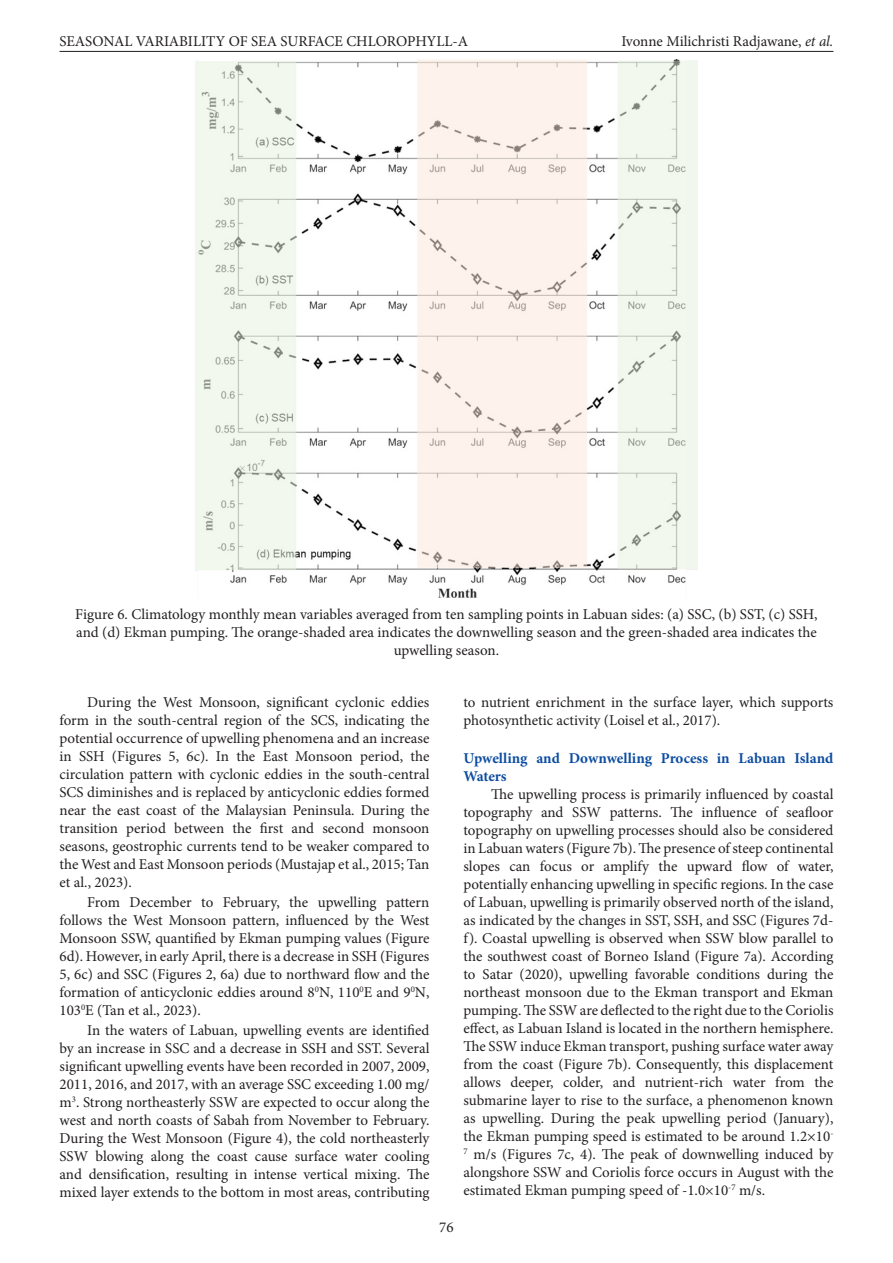
<style>
.page{position:relative;width:893px;height:1263px;background:#fff}
.page>*{position:absolute;margin:0;border:0;box-sizing:border-box;transform-origin:0 0}
.Teks{font:15px/18px "Minion Pro";color:#231f20;text-align:justify}
.Center{font:15px/18px "Minion Pro";color:#231f20;text-align:center}
.Sub_Bab{font:700 15px/18px "Minion Pro";letter-spacing:-.005em;color:#0d4da1}
.s1{font-style:italic}
</style>
<div class="page">
<hr style="left:60px;top:51px;width:773px;height:1px;background:#231f20">
<img style="left:195px;top:60px;width:503px;height:537px">
<p class="Teks" style="left:60px;top:33px;width:410px">SEASONAL VARIABILITY OF SEA SURFACE CHLOROPHYLL-A</p>
<p class="Teks" style="left:621px;top:33px;width:214px">Ivonne Milichristi Radjawane, <span class="s1">et al.</span></p>
<p class="Center" style="left:75px;top:606px;width:744px">Figure 6. Climatology monthly mean variables averaged from ten sampling points in Labuan sides: (a) SSC, (b) SST, (c) SSH, and (d) Ekman pumping. The orange-shaded area indicates the downwelling season and the green-shaded area indicates the upwelling season.</p>
<p class="Teks" style="left:60px;top:693px;width:371px;text-indent:28px">During the West Monsoon, significant cyclonic eddies form in the south-central region of the SCS, indicating the potential occurrence of upwelling phenomena and an increase in SSH (Figures 5, 6c). In the East Monsoon period, the circulation pattern with cyclonic eddies in the south-central SCS diminishes and is replaced by anticyclonic eddies formed near the east coast of the Malaysian Peninsula. During the transition period between the first and second monsoon seasons, geostrophic currents tend to be weaker compared to the West and East Monsoon periods (Mustajap et al., 2015; Tan et al., 2023).</p>
<p class="Teks" style="left:60px;top:893px;width:371px;text-indent:28px">From December to February, the upwelling pattern follows the West Monsoon pattern, influenced by the West Monsoon SSW, quantified by Ekman pumping values (Figure 6d). However, in early April, there is a decrease in SSH (Figures 5, 6c) and SSC (Figures 2, 6a) due to northward flow and the formation of anticyclonic eddies around 8<sup>0</sup>N, 110<sup>0</sup>E and 9<sup>0</sup>N, 103<sup>0</sup>E (Tan et al., 2023).</p>
<p class="Teks" style="left:60px;top:1021px;width:371px;text-indent:28px">In the waters of Labuan, upwelling events are identified by an increase in SSC and a decrease in SSH and SST. Several significant upwelling events have been recorded in 2007, 2009, 2011, 2016, and 2017, with an average SSC exceeding 1.00 mg/ m<sup>3</sup>. Strong northeasterly SSW are expected to occur along the west and north coasts of Sabah from November to February.<br>During the West Monsoon (Figure 4), the cold northeasterly SSW blowing along the coast cause surface water cooling and densification, resulting in intense vertical mixing. The mixed layer extends to the bottom in most areas, contributing</p>
<p class="Teks" style="left:439px;top:1218px;width:16px">76</p>
<p class="Teks" style="left:463px;top:693px;width:371px">to nutrient enrichment in the surface layer, which supports photosynthetic activity (Loisel et al., 2017).</p>
<p class="Sub_Bab" style="left:463px;top:749px;width:371px">Upwelling and Downwelling Process in Labuan Island<br>Waters</p>
<p class="Teks" style="left:463px;top:785px;width:371px;text-indent:28px">The upwelling process is primarily influenced by coastal topography and SSW patterns. The influence of seafloor topography on upwelling processes should also be considered in Labuan waters (Figure 7b). The presence of steep continental slopes can focus or amplify the upward flow of water, potentially enhancing upwelling in specific regions. In the case of Labuan, upwelling is primarily observed north of the island, as indicated by the changes in SST, SSH, and SSC (Figures 7d&shy;f). Coastal upwelling is observed when SSW blow parallel to the southwest coast of Borneo Island (Figure 7a). According to Satar (2020), upwelling favorable conditions during the northeast monsoon due to the Ekman transport and Ekman pumping. The SSW are deflected to the right due to the Coriolis effect, as Labuan Island is located in the northern hemisphere.<br>The SSW induce Ekman transport, pushing surface water away from the coast (Figure 7b). Consequently, this displacement allows deeper, colder, and nutrient-rich water from the submarine layer to rise to the surface, a phenomenon known as upwelling. During the peak upwelling period (January), the Ekman pumping speed is estimated to be around 1.2×10<sup>- 7</sup> m/s (Figures 7c, 4). The peak of downwelling induced by alongshore SSW and Coriolis force occurs in August with the estimated Ekman pumping speed of -1.0×10<sup>-7</sup> m/s.</p>
</div>
